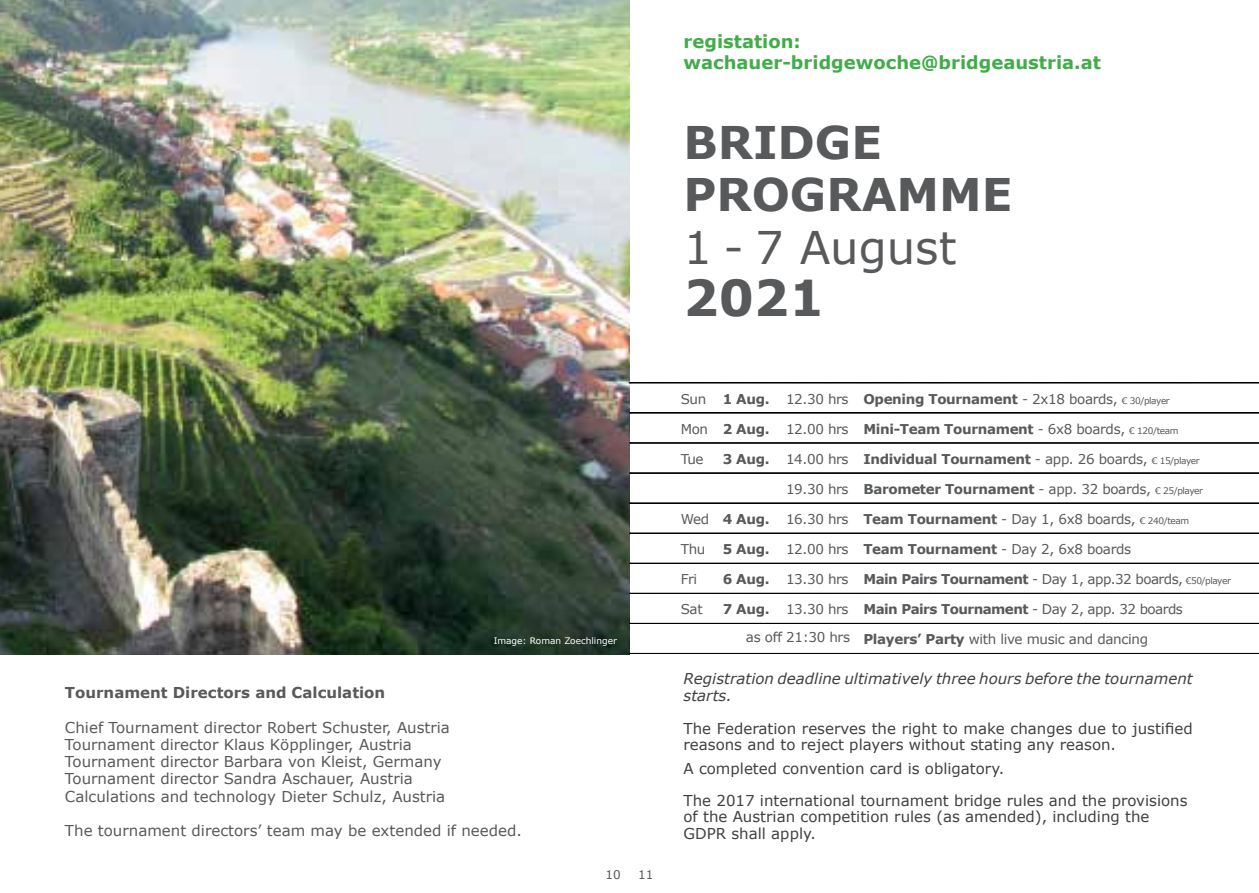
<style>
.page{position:relative;width:1259px;height:893px;background:#fff}
.page>*{position:absolute;margin:0;border:0;box-sizing:border-box;transform-origin:0 0}
.t1{font:700 49.5px "Verdana";color:#58595b}
.t2{font:700 45px/52.5px "Verdana";color:#58595b}
.t3{font:45px "Verdana";color:#58595b}
.t4{font:700 18px/21px "Verdana";color:#41ad49}
.t5{font:15px/16.5px "Verdana";color:#414042}
.t6{font:15px/17.2px "Verdana";color:#58595b}
.t7{font:italic 15px/16.5px "Verdana";color:#414042}
.t8{font:700 15px "Verdana";color:#58595b}
.t9{font:700 13.5px "Verdana";letter-spacing:-.025em;color:#58595b}
.t10{font:13.5px/28px "Verdana";letter-spacing:-.025em;color:#58595b;text-align:right}
.t11{font:12px "Verdana";color:#58595b}
.t12{font:9px "Verdana";color:#fff}
.s1{font-weight:400}
.s2{font-weight:400;font-size:9px}
.s3{font-weight:700}
.s4{font-size:9px}
</style>
<div class="page">
<img style="left:0;top:0;width:629px;height:655px">
<svg style="left:629px;top:413px;width:630px;height:1px"></svg>
<svg style="left:629px;top:383px;width:630px;height:1px"></svg>
<svg style="left:629px;top:443px;width:630px;height:1px"></svg>
<svg style="left:629px;top:473px;width:630px;height:1px"></svg>
<svg style="left:629px;top:503px;width:630px;height:1px"></svg>
<svg style="left:629px;top:533px;width:630px;height:1px"></svg>
<svg style="left:629px;top:563px;width:630px;height:1px"></svg>
<svg style="left:629px;top:593px;width:630px;height:1px"></svg>
<svg style="left:629px;top:623px;width:630px;height:1px"></svg>
<svg style="left:629px;top:653px;width:630px;height:1px"></svg>
<h3 class="t4" style="left:683px;top:30px;width:419px">registation: wachauer-bridgewoche@bridgeaustria.at</h3>
<h2 class="t2" style="left:683px;top:115px;width:331px">BRIDGE<br>PROGRAMME</h2>
<h2 class="t3" style="left:683px;top:217px;width:274px">1 - 7 August</h2>
<h1 class="t1" style="left:683px;top:263px;width:142px">2021</h1>
<p class="t12" style="left:494px;top:635px;width:125px">Image: Roman Zoechlinger</p>
<p class="t8" style="left:65px;top:682px;width:322px">Tournament Directors and Calculation</p>
<p class="t6" style="left:65px;top:718px;width:386px">Chief Tournament director Robert Schuster, Austria Tournament director Klaus Köpplinger, Austria Tournament director Barbara von Kleist, Germany Tournament director Sandra Aschauer, Austria Calculations and technology Dieter Schulz, Austria</p>
<p class="t6" style="left:65px;top:822px;width:458px">The tournament directors’ team may be extended if needed.</p>
<p class="t11" style="left:605px;top:866px;width:17px">10</p>
<p class="t11" style="left:638px;top:866px;width:17px">11</p>
<p class="t9" style="left:863px;top:390px;width:308px">Opening Tournament <span class="s1">- 2x18 boards,</span> <span class="s2">€ 30/player</span></p>
<p class="t9" style="left:863px;top:420px;width:316px">Mini-Team Tournament <span class="s1">- 6x8 boards,</span> <span class="s2">€ 120/team</span></p>
<p class="t9" style="left:863px;top:450px;width:338px">Individual Tournament <span class="s1">- app. 26 boards,</span> <span class="s2">€ 15/player</span></p>
<p class="t9" style="left:863px;top:480px;width:341px">Barometer Tournament <span class="s1">- app. 32 boards,</span> <span class="s2">€ 25/player</span></p>
<p class="t10" style="left:863px;top:505px;width:327px"><span class="s3">Team Tournament</span> - Day 1, 6x8 boards, <span class="s4">€ 240/team</span></p>
<p class="t10" style="left:863px;top:535px;width:269px"><span class="s3">Team Tournament</span> - Day 2, 6x8 boards</p>
<p class="t9" style="left:863px;top:570px;width:369px">Main Pairs Tournament <span class="s1">- Day 1, app.32 boards,</span> <span class="s2">€50/player</span></p>
<p class="t9" style="left:863px;top:600px;width:321px">Main Pairs Tournament <span class="s1">- Day 2, app. 32 boards</span></p>
<p class="t10" style="left:863px;top:625px;width:286px"><span class="s3">Players’ Party</span> with live music and dancing</p>
<p class="t7" style="left:683px;top:671px;width:511px">Registration deadline ultimatively three hours before the tournament starts.</p>
<p class="t5" style="left:683px;top:720px;width:511px">The Federation reserves the right to make changes due to justified reasons and to reject players without stating any reason.</p>
<p class="t5" style="left:683px;top:753px;width:505px;line-height:31.5px">A completed convention card is obligatory.<br>The 2017 international tournament bridge rules and the provisions</p>
<p class="t5" style="left:683px;top:809px;width:467px">of the Austrian competition rules (as amended), including the<br>GDPR shall apply.</p>
<p class="t10" style="left:786px;top:385px;width:64px">12.30 hrs</p>
<p class="t10" style="left:786px;top:415px;width:64px">12.00 hrs</p>
<p class="t10" style="left:786px;top:445px;width:64px">14.00 hrs</p>
<p class="t10" style="left:786px;top:475px;width:64px">19.30 hrs</p>
<p class="t10" style="left:786px;top:505px;width:64px">16.30 hrs</p>
<p class="t10" style="left:786px;top:535px;width:64px">12.00 hrs</p>
<p class="t10" style="left:786px;top:565px;width:64px">13.30 hrs</p>
<p class="t10" style="left:746px;top:595px;width:106px">13.30 hrs<br>as off 21:30 hrs</p>
<p class="t10" style="left:680px;top:385px;width:27px">Sun</p>
<p class="t10" style="left:680px;top:415px;width:29px">Mon</p>
<p class="t10" style="left:680px;top:445px;width:24px">Tue</p>
<p class="t9" style="left:722px;top:390px;width:48px">1 Aug.</p>
<p class="t9" style="left:722px;top:420px;width:48px">2 Aug.</p>
<p class="t9" style="left:722px;top:450px;width:48px">3 Aug.</p>
<p class="t10" style="left:680px;top:505px;width:30px">Wed</p>
<p class="t10" style="left:680px;top:535px;width:26px">Thu</p>
<p class="t10" style="left:680px;top:565px;width:18px">Fri</p>
<p class="t10" style="left:680px;top:595px;width:23px">Sat</p>
<p class="t9" style="left:722px;top:510px;width:48px">4 Aug.</p>
<p class="t9" style="left:722px;top:540px;width:48px">5 Aug.</p>
<p class="t9" style="left:722px;top:570px;width:48px">6 Aug.</p>
<p class="t9" style="left:722px;top:600px;width:48px">7 Aug.</p>
</div>
